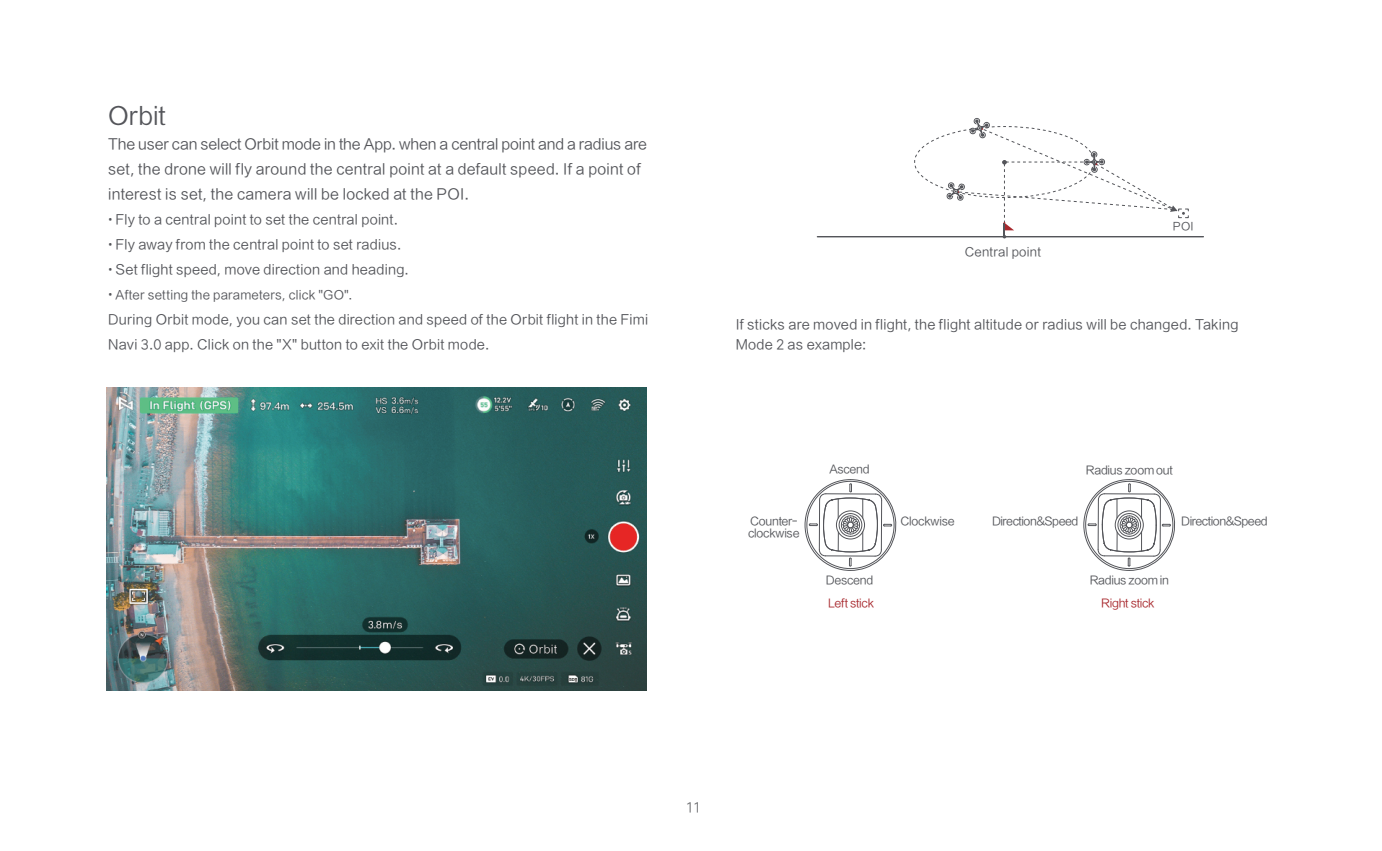
<style>
.page{position:relative;width:1382px;height:851px;background:#fff}
.page>*{position:absolute;margin:0;border:0;box-sizing:border-box;transform-origin:0 0}
.t1{font:25px "MI LANTING GB OUTSIDE YS";letter-spacing:.01em;color:#54555a}
.t2{font:15px/25px "MI LANTING GB OUTSIDE YS";letter-spacing:.015em;color:#54555a}
.t3{font:13.75px/25px "MI LANTING GB OUTSIDE YS";letter-spacing:.02em;color:#54555a}
.t4{font:13.75px "MI LANTING GB OUTSIDE YS";color:#6c6d70}
.t5{font:12.5px "MI LANTING GB OUTSIDE YS";letter-spacing:.02em;color:#54555a}
.t6{font:11.75px/12.8px "MI LANTING GB OUTSIDE YS";letter-spacing:-.025em;color:#54555a}
.t7{font:11.75px "MI LANTING GB OUTSIDE YS";letter-spacing:-.02em;color:#a8292e}
.t8{font:11.25px "MI LANTING GB OUTSIDE YS";color:#54555a}
.s1{font-size:12.5px}
</style>
<div class="page">
<hr style="left:817px;top:236px;width:386px;height:1px;background:#54555a">
<svg style="left:946px;top:118px;width:243px;height:120px"></svg>
<svg style="left:1083px;top:479px;width:92px;height:92px"></svg>
<svg style="left:804px;top:479px;width:93px;height:92px"></svg>
<img style="left:107px;top:387px;width:539px;height:303px">
<h1 class="t1" style="left:108px;top:98px;width:59px">Orbit</h1>
<p class="t2" style="left:108px;top:131px;width:540px">The user can select Orbit mode in the App. when a central point and a radius are set, the drone will fly around the central point at a default speed. If a point of interest is set, the camera will be locked at the POI.</p>
<p class="t3" style="left:108px;top:206px;width:291px"><span class="s1">•</span> Fly to a central point to set the central point.</p>
<p class="t3" style="left:108px;top:231px;width:295px"><span class="s1">•</span> Fly away from the central point to set radius.</p>
<p class="t3" style="left:108px;top:256px;width:302px"><span class="s1">•</span> Set flight speed, move direction and heading.</p>
<p class="t5" style="left:108px;top:286px;width:246px">• After setting the parameters, click "GO".</p>
<p class="t3" style="left:108px;top:306px;width:541px">During Orbit mode, you can set the direction and speed of the Orbit flight in the Fimi<br>Navi 3.0 app. Click on the "X" button to exit the Orbit mode.</p>
<p class="t5" style="left:965px;top:243px;width:78px">Central point</p>
<p class="t8" style="left:1173px;top:218px;width:22px">POI</p>
<p class="t3" style="left:736px;top:313px;width:504px;line-height:20px">If sticks are moved in flight, the flight altitude or radius will be changed. Taking<br>Mode 2 as example:</p>
<p class="t6" style="left:829px;top:462px;width:42px">Ascend</p>
<p class="t6" style="left:1086px;top:462px;width:88px">Radius zoom out</p>
<p class="t6" style="left:748px;top:513px;width:53px">Counter&shy;clockwise</p>
<p class="t6" style="left:901px;top:513px;width:56px">Clockwise</p>
<p class="t6" style="left:992px;top:513px;width:88px">Direction&amp;Speed</p>
<p class="t6" style="left:1181px;top:513px;width:88px">Direction&amp;Speed</p>
<p class="t6" style="left:826px;top:572px;width:49px">Descend</p>
<p class="t6" style="left:1090px;top:572px;width:81px">Radius zoom in</p>
<p class="t7" style="left:828px;top:594px;width:47px">Left stick</p>
<p class="t7" style="left:1101px;top:594px;width:55px">Right stick</p>
<p class="t4" style="left:687px;top:797px;width:15px">11</p>
</div>
